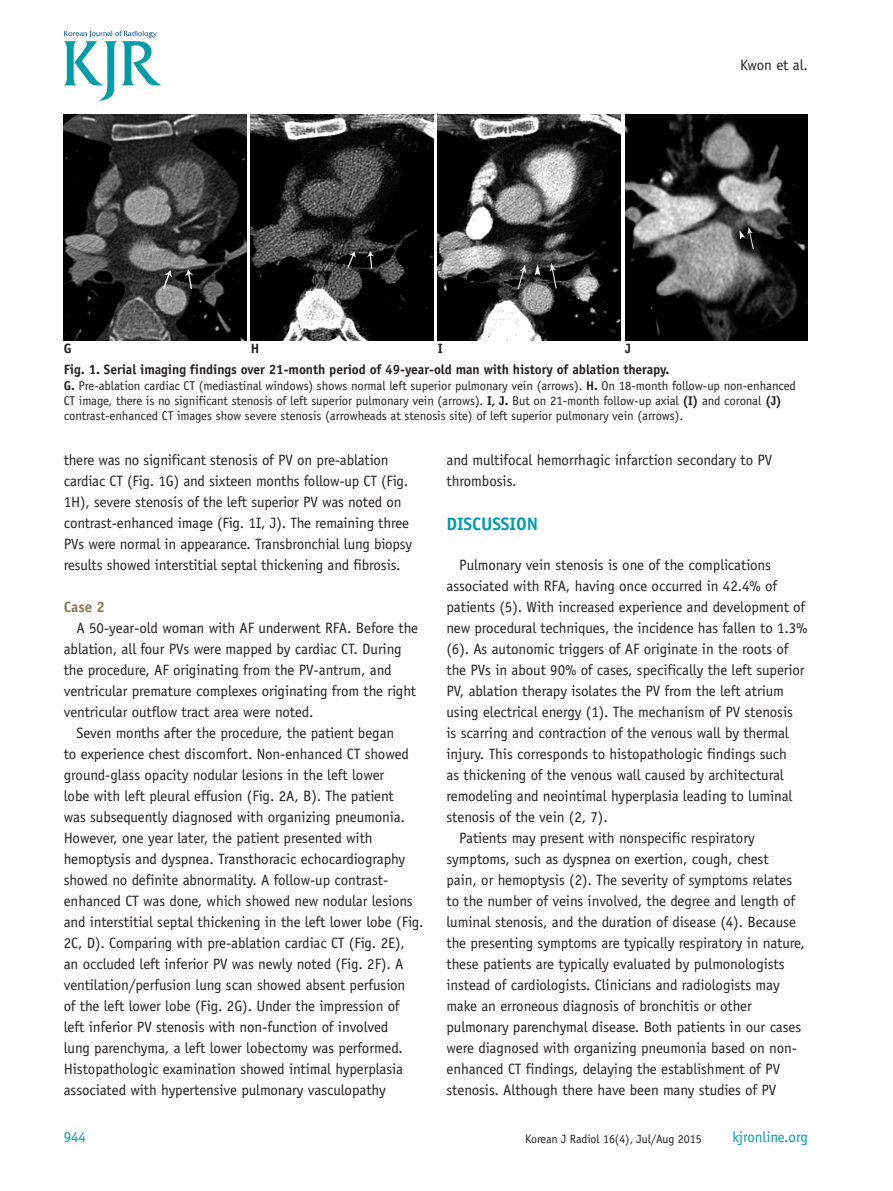
<style>
.page{position:relative;width:893px;height:1191px;background:#fff}
.page>*{position:absolute;margin:0;border:0;box-sizing:border-box;transform-origin:0 0}
.큰제목{font:700 18px "Officina Sans Std";letter-spacing:-.005em;color:#009caa}
.본문{font:15px/21px "Officina Sans Std";letter-spacing:-.005em;color:#231f20}
.t1{font:15px "Officina Sans Std";letter-spacing:-.005em;color:#009caa}
._1_제목{font:700 15px "Officina Sans Std";color:#887a51}
.그림제목{font:700 13.5px "Officina Sans Std";letter-spacing:-.005em;color:#231f20}
.그림제목1{font:12.75px/15.3px "Officina Sans Std";letter-spacing:-.005em;color:#231f20}
.t2{font:12px "Officina Sans Std";letter-spacing:-.005em;color:#231f20}
.s1{font-weight:700}
</style>
<div class="page">
<svg style="left:64px;top:31px;width:97px;height:70px"></svg>
<img style="left:64px;top:115px;width:183px;height:225px">
<img style="left:251px;top:115px;width:183px;height:225px">
<img style="left:438px;top:115px;width:183px;height:225px">
<img style="left:625px;top:115px;width:183px;height:225px">
<p class="본문" style="left:740px;top:54px;width:69px">Kwon et al.</p>
<p class="그림제목" style="left:64px;top:340px;width:9px">G</p>
<p class="그림제목" style="left:251px;top:340px;width:10px">H</p>
<p class="그림제목" style="left:438px;top:340px;width:6px">I</p>
<p class="그림제목" style="left:625px;top:340px;width:7px">J</p>
<p class="그림제목" style="left:64px;top:361px;width:607px">Fig. 1. Serial imaging findings over 21-month period of 49-year-old man with history of ablation therapy.</p>
<p class="그림제목1" style="left:64px;top:378px;width:734px"><span class="s1">G.</span> Pre-ablation cardiac CT (mediastinal windows) shows normal left superior pulmonary vein (arrows). <span class="s1">H.</span> On 18-month follow-up non-enhanced<br>CT image, there is no significant stenosis of left superior pulmonary vein (arrows). <span class="s1">I, J.</span> But on 21-month follow-up axial <span class="s1">(I)</span> and coronal <span class="s1">(J) </span>contrast-enhanced CT images show severe stenosis (arrowheads at stenosis site) of left superior pulmonary vein (arrows).</p>
<p class="본문" style="left:64px;top:449px;width:350px">there was no significant stenosis of PV on pre-ablation cardiac CT (Fig. 1G) and sixteen months follow-up CT (Fig.<br>1H), severe stenosis of the left superior PV was noted on contrast-enhanced image (Fig. 1I, J). The remaining three PVs were normal in appearance. Transbronchial lung biopsy results showed interstitial septal thickening and fibrosis.</p>
<p class="_1_제목" style="left:64px;top:597px;width:43px">Case 2</p>
<p class="본문" style="left:64px;top:617px;width:356px;text-indent:13px">A 50-year-old woman with AF underwent RFA. Before the ablation, all four PVs were mapped by cardiac CT. During the procedure, AF originating from the PV-antrum, and ventricular premature complexes originating from the right ventricular outflow tract area were noted.</p>
<p class="본문" style="left:64px;top:722px;width:361px;text-indent:13px">Seven months after the procedure, the patient began<br>to experience chest discomfort. Non-enhanced CT showed ground-glass opacity nodular lesions in the left lower<br>lobe with left pleural effusion (Fig. 2A, B). The patient<br>was subsequently diagnosed with organizing pneumonia.<br>However, one year later, the patient presented with hemoptysis and dyspnea. Transthoracic echocardiography showed no definite abnormality. A follow-up contrast&shy;enhanced CT was done, which showed new nodular lesions and interstitial septal thickening in the left lower lobe (Fig.<br>2C, D). Comparing with pre-ablation cardiac CT (Fig. 2E),<br>an occluded left inferior PV was newly noted (Fig. 2F). A ventilation/perfusion lung scan showed absent perfusion<br>of the left lower lobe (Fig. 2G). Under the impression of left inferior PV stenosis with non-function of involved<br>lung parenchyma, a left lower lobectomy was performed.<br>Histopathologic examination showed intimal hyperplasia associated with hypertensive pulmonary vasculopathy</p>
<p class="t1" style="left:64px;top:1128px;width:24px">944</p>
<p class="본문" style="left:446px;top:449px;width:327px">and multifocal hemorrhagic infarction secondary to PV thrombosis.</p>
<p class="큰제목" style="left:446px;top:513px;width:93px">DISCUSSION</p>
<p class="본문" style="left:446px;top:554px;width:363px;text-indent:13px">Pulmonary vein stenosis is one of the complications associated with RFA, having once occurred in 42.4% of patients (5). With increased experience and development of new procedural techniques, the incidence has fallen to 1.3% (6). As autonomic triggers of AF originate in the roots of the PVs in about 90% of cases, specifically the left superior PV, ablation therapy isolates the PV from the left atrium using electrical energy (1). The mechanism of PV stenosis<br>is scarring and contraction of the venous wall by thermal injury. This corresponds to histopathologic findings such<br>as thickening of the venous wall caused by architectural remodeling and neointimal hyperplasia leading to luminal stenosis of the vein (2, 7).</p>
<p class="본문" style="left:446px;top:827px;width:360px;text-indent:13px">Patients may present with nonspecific respiratory symptoms, such as dyspnea on exertion, cough, chest<br>pain, or hemoptysis (2). The severity of symptoms relates to the number of veins involved, the degree and length of luminal stenosis, and the duration of disease (4). Because the presenting symptoms are typically respiratory in nature, these patients are typically evaluated by pulmonologists instead of cardiologists. Clinicians and radiologists may make an erroneous diagnosis of bronchitis or other pulmonary parenchymal disease. Both patients in our cases were diagnosed with organizing pneumonia based on non&shy;enhanced CT findings, delaying the establishment of PV stenosis. Although there have been many studies of PV</p>
<p class="t2" style="left:525px;top:1132px;width:178px">Korean J Radiol 16(4), Jul/Aug 2015</p>
<p class="t1" style="left:732px;top:1128px;width:77px">kjronline.org</p>
</div>
